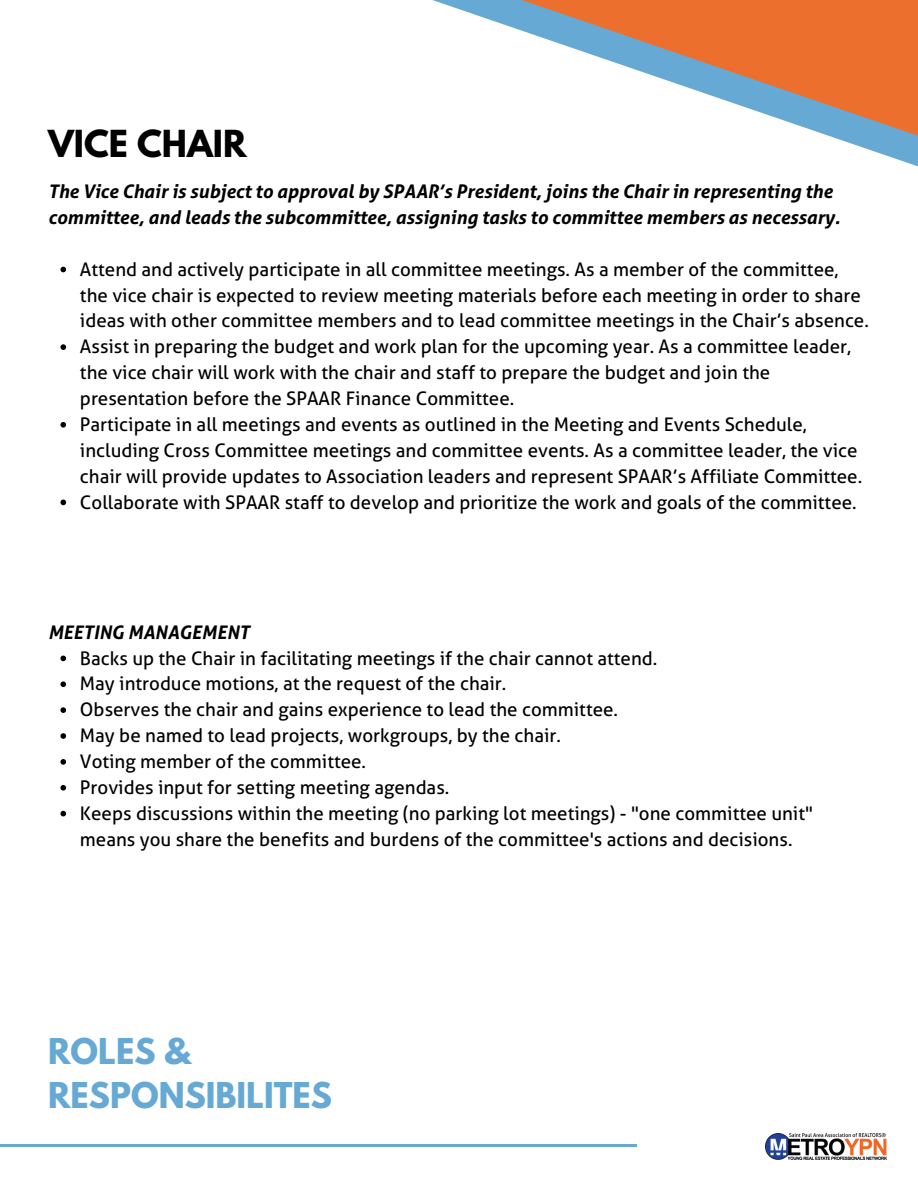
<style>
.page{position:relative;width:918px;height:1188px;background:#fff}
.page>*{position:absolute;margin:0;border:0;box-sizing:border-box;transform-origin:0 0}
.t1{font:700 33px "League Spartan";color:#000}
.t2{font:700 31.5px/43.8px "League Spartan";color:#66a9d5}
.t3{font:18.75px/25.8px "Aller";color:#000}
.t4{font:italic 700 18.75px/25.8px "Aller";color:#000}
</style>
<div class="page">
<svg style="left:432px;top:0;width:486px;height:167px"></svg>
<img style="left:765px;top:1133px;width:122px;height:26px">
<hr style="left:0;top:1145px;width:637px;height:2px;background:#66a9d5">
<svg style="left:60px;top:267px;width:6px;height:5px"></svg>
<svg style="left:60px;top:344px;width:6px;height:6px"></svg>
<svg style="left:60px;top:422px;width:6px;height:6px"></svg>
<svg style="left:60px;top:500px;width:6px;height:5px"></svg>
<svg style="left:60px;top:656px;width:6px;height:5px"></svg>
<svg style="left:60px;top:681px;width:6px;height:6px"></svg>
<svg style="left:60px;top:707px;width:6px;height:6px"></svg>
<svg style="left:60px;top:733px;width:6px;height:6px"></svg>
<svg style="left:60px;top:759px;width:6px;height:6px"></svg>
<svg style="left:60px;top:785px;width:6px;height:6px"></svg>
<svg style="left:60px;top:811px;width:6px;height:5px"></svg>
<p class="t1" style="left:48px;top:127px;width:200px">VICE CHAIR</p>
<p class="t4" style="left:48px;top:179px;width:794px">The Vice Chair is subject to approval by SPAAR’s President, joins the Chair in representing the committee, and leads the subcommittee, assigning tasks to committee members as necessary.</p>
<p class="t3" style="left:80px;top:256px;width:790px">Attend and actively participate in all committee meetings. As a member of the committee, the vice chair is expected to review meeting materials before each meeting in order to share ideas with other committee members and to lead committee meetings in the Chair’s absence.</p>
<p class="t3" style="left:80px;top:334px;width:773px">Assist in preparing the budget and work plan for the upcoming year. As a committee leader, the vice chair will work with the chair and staff to prepare the budget and join the presentation before the SPAAR Finance Committee.</p>
<p class="t3" style="left:80px;top:412px;width:784px">Participate in all meetings and events as outlined in the Meeting and Events Schedule, including Cross Committee meetings and committee events. As a committee leader, the vice chair will provide updates to Association leaders and represent SPAAR’s Affiliate Committee.</p>
<p class="t3" style="left:80px;top:489px;width:778px">Collaborate with SPAAR staff to develop and prioritize the work and goals of the committee.</p>
<p class="t4" style="left:48px;top:619px;width:203px">MEETING MANAGEMENT</p>
<p class="t3" style="left:80px;top:645px;width:579px">Backs up the Chair in facilitating meetings if the chair cannot attend.</p>
<p class="t3" style="left:80px;top:671px;width:428px">May introduce motions, at the request of the chair.</p>
<p class="t3" style="left:80px;top:697px;width:540px">Observes the chair and gains experience to lead the committee.</p>
<p class="t3" style="left:80px;top:723px;width:483px">May be named to lead projects, workgroups, by the chair.</p>
<p class="t3" style="left:80px;top:749px;width:288px">Voting member of the committee.</p>
<p class="t3" style="left:80px;top:775px;width:371px">Provides input for setting meeting agendas.</p>
<p class="t3" style="left:80px;top:800px;width:734px">Keeps discussions within the meeting (no parking lot meetings) - "one committee unit" means you share the benefits and burdens of the committee's actions and decisions.</p>
<p class="t2" style="left:48px;top:1034px;width:285px">ROLES &amp;<br>RESPONSIBILITES</p>
</div>
